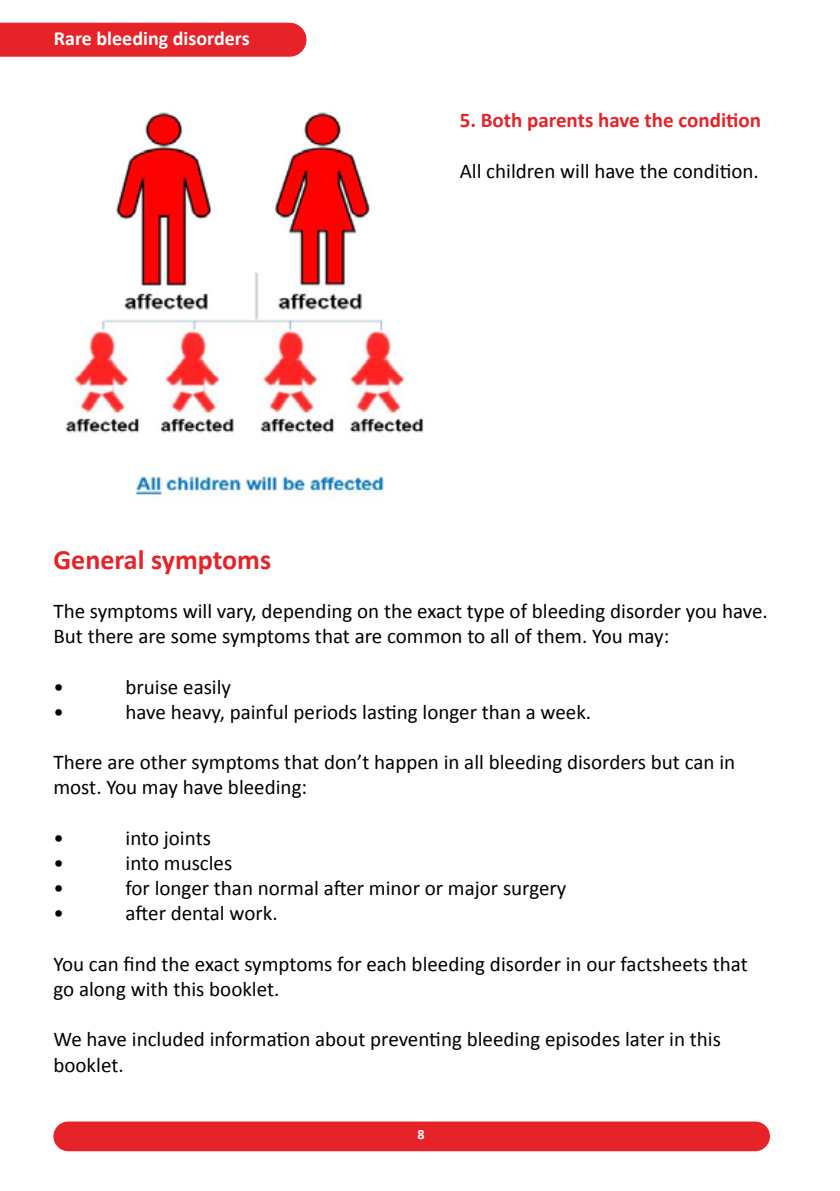
<style>
.page{position:relative;width:840px;height:1191px;background:#fff}
.page>*{position:absolute;margin:0;border:0;box-sizing:border-box;transform-origin:0 0}
.t1{font:700 28px "Calibri";color:#e52329}
.t2{font:21px/25.2px "Calibri";color:#000}
.t3{font:700 21px "Calibri";color:#e52329}
.t4{font:700 20px "Calibri";color:#fff}
.t5{font:700 14px "Calibri";color:#fff}
</style>
<div class="page">
<div style="left:0;top:23px;width:306px;height:34px;background:#e52329"></div>
<div style="left:53px;top:1121px;width:716px;height:30px;background:#e52329;border-radius:15px"></div>
<img style="left:65px;top:111px;width:359px;height:384px">
<p class="t4" style="left:54px;top:24px;width:197px">Rare bleeding disorders</p>
<p class="t3" style="left:459px;top:105px;width:303px">5. Both parents have the condition</p>
<p class="t2" style="left:459px;top:157px;width:300px">All children will have the condition.</p>
<h1 class="t1" style="left:53px;top:539px;width:219px">General symptoms</h1>
<p class="t2" style="left:53px;top:597px;width:715px">The symptoms will vary, depending on the exact type of bleeding disorder you have.<br>But there are some symptoms that are common to all of them. You may:</p>
<p class="t2" style="left:53px;top:673px;width:12px">•</p>
<p class="t2" style="left:125px;top:673px;width:107px">bruise easily</p>
<p class="t2" style="left:53px;top:698px;width:12px">•</p>
<p class="t2" style="left:125px;top:698px;width:467px">have heavy, painful periods lasting longer than a week.</p>
<p class="t2" style="left:53px;top:748px;width:682px">There are other symptoms that don’t happen in all bleeding disorders but can in most. You may have bleeding:</p>
<p class="t2" style="left:53px;top:824px;width:12px">•</p>
<p class="t2" style="left:125px;top:824px;width:87px">into joints</p>
<p class="t2" style="left:53px;top:849px;width:12px">•</p>
<p class="t2" style="left:125px;top:849px;width:108px">into muscles</p>
<p class="t2" style="left:53px;top:874px;width:12px">•</p>
<p class="t2" style="left:125px;top:874px;width:442px">for longer than normal after minor or major surgery</p>
<p class="t2" style="left:53px;top:900px;width:12px">•</p>
<p class="t2" style="left:125px;top:900px;width:153px">after dental work.</p>
<p class="t2" style="left:53px;top:950px;width:695px">You can find the exact symptoms for each bleeding disorder in our factsheets that go along with this booklet.</p>
<p class="t2" style="left:53px;top:1026px;width:668px">We have included information about preventing bleeding episodes later in this booklet.</p>
<p class="t5" style="left:417px;top:1124px;width:9px">8</p>
</div>
